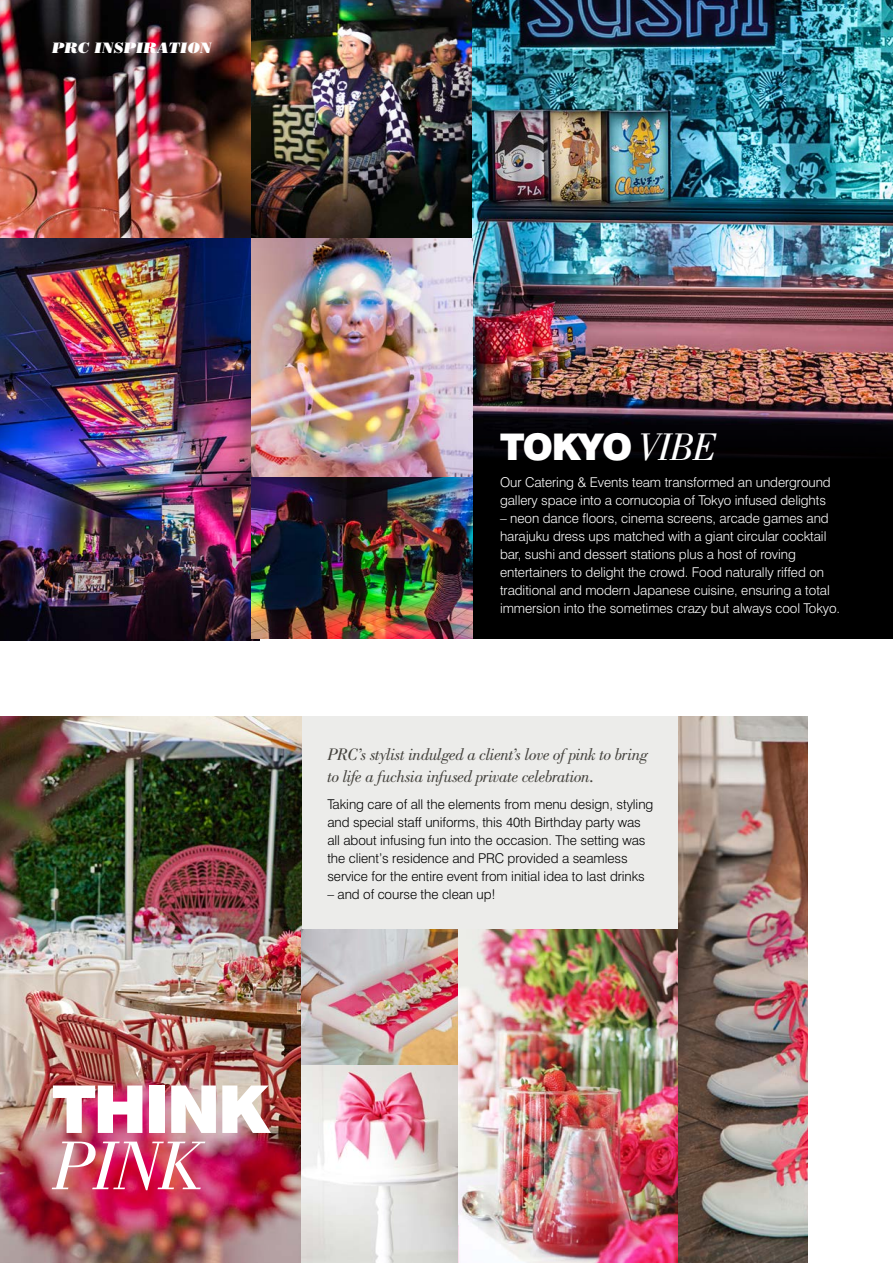
<style>
.page{position:relative;width:893px;height:1263px;background:#fff}
.page>*{position:absolute;margin:0;border:0;box-sizing:border-box;transform-origin:0 0}
.t1{font:italic 71.25px "Bodoni LT";color:#fff}
.t2{font:900 66px "Swiss 721 BT";letter-spacing:-.04em;color:#fff}
.t3{font:900 36.75px "Swiss 721 BT";letter-spacing:-.05em;color:#fff}
.t4{font:italic 17.25px/22.5px "Bodoni LT";letter-spacing:-.03em;color:#43413c}
.t5{font:italic 15px "Bodoni LT Poster";letter-spacing:-.005em;color:#fff}
.t6{font:300 13.5px/18px "Swiss 721 BT";letter-spacing:-.005em;color:#fff}
.t7{font:300 13.5px/18px "Swiss 721 BT";letter-spacing:-.005em;color:#000}
.s1{font-family:"Bodoni LT";font-weight:400;font-style:italic;font-size:39.75px}
</style>
<div class="page">
<img style="left:0;top:716px;width:302px;height:547px">
<div style="left:302px;top:716px;width:397px;height:236px;background:#ececea"></div>
<img style="left:458px;top:929px;width:221px;height:334px">
<img style="left:472px;top:0;width:421px;height:422px">
<div style="left:468px;top:422px;width:425px;height:217px;background:#000"></div>
<img style="left:0;top:0;width:251px;height:238px">
<img style="left:0;top:238px;width:259px;height:402px">
<img style="left:251px;top:476px;width:221px;height:163px">
<img style="left:251px;top:0;width:221px;height:476px">
<img style="left:679px;top:716px;width:129px;height:547px">
<img style="left:302px;top:929px;width:156px;height:334px">
<p class="t5" style="left:52px;top:39px;width:161px">PRC INSPIRATION</p>
<p class="t5" style="left:52px;top:39px;width:119px">INSP RATION</p>
<h3 class="t3" style="left:500px;top:424px;width:218px">TOKYO <span class="s1">VIBE</span></h3>
<p class="t6" style="left:500px;top:473px;width:332px">Our Catering &amp; Events team transformed an underground gallery space into a cornucopia of Tokyo infused delights</p>
<p class="t6" style="left:500px;top:509px;width:342px">– neon dance floors, cinema screens, arcade games and harajuku dress ups matched with a giant circular cocktail bar, sushi and dessert stations plus a host of roving entertainers to delight the crowd. Food naturally riffed on traditional and modern Japanese cuisine, ensuring a total immersion into the sometimes crazy but always cool Tokyo.</p>
<p class="t4" style="left:327px;top:743px;width:323px">PRC’s stylist indulged a client’s love of pink to bring to life a fuchsia infused private celebration.</p>
<p class="t7" style="left:327px;top:795px;width:328px">Taking care of all the elements from menu design, styling and special staff uniforms, this 40th Birthday party was all about infusing fun into the occasion. The setting was the client’s residence and PRC provided a seamless service for the entire event from initial idea to last drinks</p>
<p class="t7" style="left:327px;top:885px;width:170px">– and of course the clean up!</p>
<h2 class="t2" style="left:52px;top:1069px;width:219px">THINK</h2>
<h1 class="t1" style="left:52px;top:1125px;width:151px">PINK</h1>
</div>
